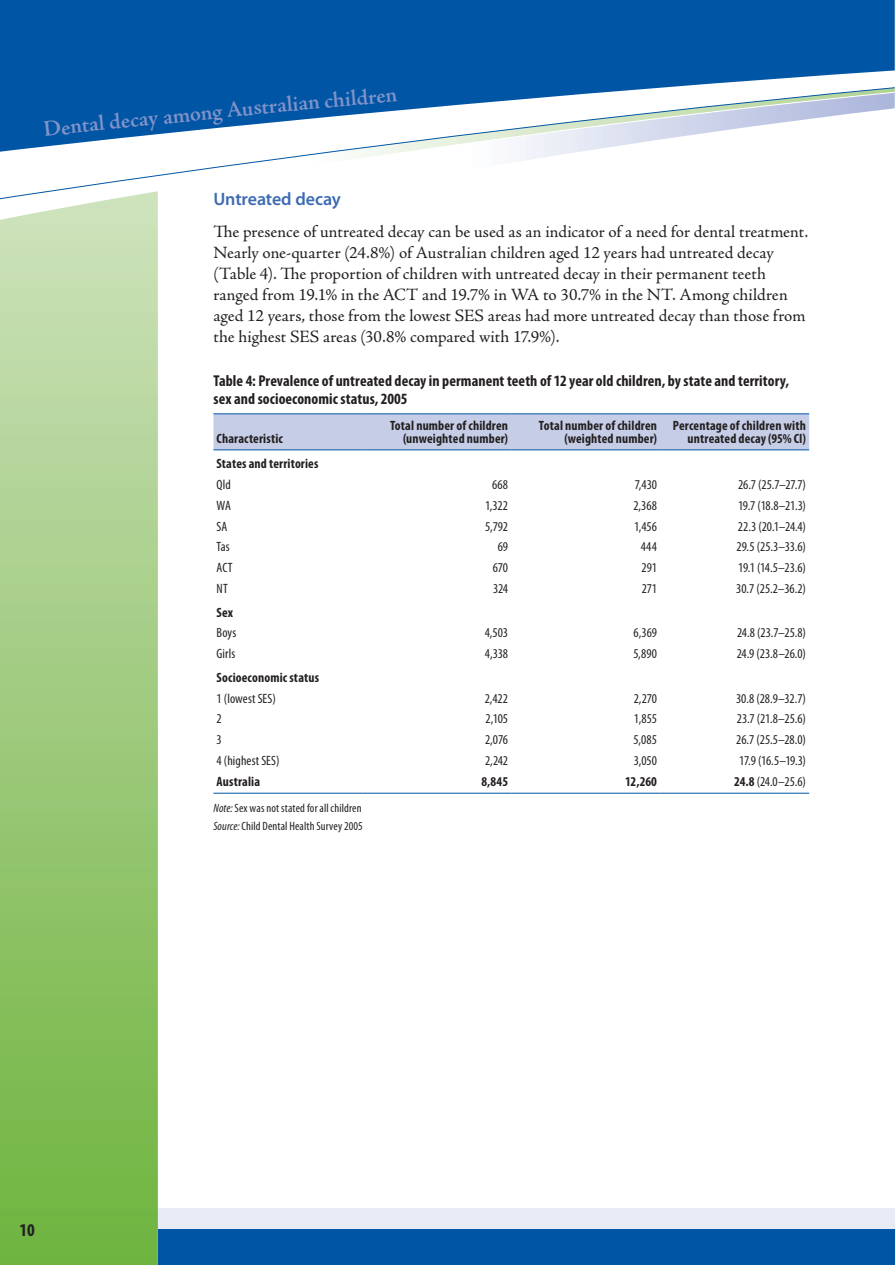
<style>
.page{position:relative;width:895px;height:1265px;background:#fff}
.page>*{position:absolute;margin:0;border:0;box-sizing:border-box;transform-origin:0 0}
.t1{font:600 22.5px "Adobe Jenson Pro";color:#8193c9}
.Heading_2{font:600 18px "Myriad Pro";letter-spacing:-.01em;color:#3d6bb3}
.t2{font:700 condensed 18px "Myriad Pro";color:#231f20}
.Body_text{font:17.25px/21px "Adobe Jenson Pro";color:#231f20}
.Table_title{font:700 condensed 15.75px/18px "Myriad Pro";letter-spacing:.005em;color:#231f20}
.Text_RIGHT{font:condensed 13.5px "Myriad Pro";color:#231f20}
.Text_RIGHT-2{font:700 condensed 13.5px/13px "Myriad Pro";letter-spacing:.01em;color:#231f20;text-align:right}
.Text_LEFT{font:700 condensed 13.5px "Myriad Pro";letter-spacing:.01em;color:#231f20}
.Text_LEFT-2{font:condensed 13.5px "Myriad Pro";letter-spacing:.005em;color:#231f20}
.Table_notes{font:condensed 12px "Myriad Pro";letter-spacing:.01em;color:#231f20}
.Table_source{font:condensed 12px "Myriad Pro";letter-spacing:.01em;color:#231f20}
.s1{font-weight:700}
.s2{font-style:italic}
</style>
<div class="page">
<svg style="left:894px;top:1208px;width:1px;height:21px"></svg>
<hr style="left:894px;top:1229px;width:1px;height:35px;background:#0155a5">
<div style="left:158px;top:1207px;width:736px;height:22px;background:#e8eaf5"></div>
<div style="left:158px;top:1229px;width:736px;height:35px;background:#0155a5"></div>
<svg style="left:0;top:224px;width:158px;height:1040px;background:#9cc97a"></svg>
<div style="left:0;top:0;width:893px;height:87px;background:#0155a5"></div>
<svg style="left:0;top:203px;width:158px;height:21px"></svg>
<svg style="left:0;top:87px;width:893px;height:116px"></svg>
<div style="left:213px;top:414px;width:596px;height:35px;background:#c6cde7"></div>
<hr style="left:213px;top:413px;width:149px;height:1px;background:#0155a5">
<hr style="left:362px;top:413px;width:149px;height:1px;background:#0155a5">
<hr style="left:511px;top:413px;width:149px;height:1px;background:#0155a5">
<hr style="left:660px;top:413px;width:149px;height:1px;background:#0155a5">
<hr style="left:213px;top:449px;width:149px;height:1px;background:#0155a5">
<hr style="left:362px;top:449px;width:149px;height:1px;background:#0155a5">
<hr style="left:511px;top:449px;width:149px;height:1px;background:#0155a5">
<hr style="left:660px;top:449px;width:149px;height:1px;background:#0155a5">
<hr style="left:213px;top:792px;width:149px;height:1px;background:#0155a5">
<hr style="left:362px;top:792px;width:149px;height:1px;background:#0155a5">
<hr style="left:511px;top:792px;width:149px;height:1px;background:#0155a5">
<hr style="left:660px;top:792px;width:149px;height:1px;background:#0155a5">
<svg style="left:893px;top:0;width:2px;height:109px"></svg>
<h1 class="t1" style="left:276px;top:92px;width:128px;rotate:-5deg">DDDDD DDDDDDDD</h1>
<h1 class="t1" style="left:42px;top:116px;width:245px;rotate:-6deg">D DDDDDDDDDD DD DDD D DDDD</h1>
<p class="Heading_2" style="left:213px;top:187px;width:129px">Untreated decay</p>
<p class="Body_text" style="left:213px;top:221px;width:596px">The presence of untreated decay can be used as an indicator of a need for dental treatment.<br>Nearly one-quarter (24.8%) of Australian children aged 12 years had untreated decay (Table 4). The proportion of children with untreated decay in their permanent teeth ranged from 19.1% in the ACT and 19.7% in WA to 30.7% in the NT. Among children aged 12 years, those from the lowest SES areas had more untreated decay than those from the highest SES areas (30.8% compared with 17.9%).</p>
<p class="Table_title" style="left:213px;top:371px;width:577px">Table 4: Prevalence of untreated decay in permanent teeth of 12 year old children, by state and territory, sex and socioeconomic status, 2005</p>
<p class="Text_LEFT" style="left:216px;top:430px;width:68px">Characteristic</p>
<p class="Text_RIGHT-2" style="left:390px;top:419px;width:119px">Total number of children (unweighted number)</p>
<p class="Text_RIGHT-2" style="left:539px;top:419px;width:119px">Total number of children (weighted number)</p>
<p class="Text_RIGHT-2" style="left:672px;top:419px;width:134px">Percentage of children with untreated decay (95% CI)</p>
<p class="Text_LEFT" style="left:216px;top:455px;width:103px">States and territories</p>
<p class="Text_LEFT-2" style="left:216px;top:476px;width:16px">Qld</p>
<p class="Text_RIGHT" style="left:492px;top:476px;width:18px">668</p>
<p class="Text_RIGHT" style="left:634px;top:476px;width:24px">7,430</p>
<p class="Text_RIGHT" style="left:737px;top:476px;width:69px">26.7 (25.7–27.7)</p>
<p class="Text_LEFT-2" style="left:216px;top:497px;width:16px">WA</p>
<p class="Text_RIGHT" style="left:485px;top:497px;width:24px">1,322</p>
<p class="Text_RIGHT" style="left:633px;top:497px;width:25px">2,368</p>
<p class="Text_RIGHT" style="left:738px;top:497px;width:69px">19.7 (18.8–21.3)</p>
<p class="Text_LEFT-2" style="left:216px;top:518px;width:12px">SA</p>
<p class="Text_RIGHT" style="left:485px;top:518px;width:24px">5,792</p>
<p class="Text_RIGHT" style="left:634px;top:518px;width:24px">1,456</p>
<p class="Text_RIGHT" style="left:737px;top:518px;width:70px">22.3 (20.1–24.4)</p>
<p class="Text_LEFT-2" style="left:216px;top:538px;width:15px">Tas</p>
<p class="Text_RIGHT" style="left:497px;top:538px;width:12px">69</p>
<p class="Text_RIGHT" style="left:640px;top:538px;width:18px">444</p>
<p class="Text_RIGHT" style="left:736px;top:538px;width:71px">29.5 (25.3–33.6)</p>
<p class="Text_LEFT-2" style="left:216px;top:559px;width:17px">ACT</p>
<p class="Text_RIGHT" style="left:492px;top:559px;width:17px">670</p>
<p class="Text_RIGHT" style="left:641px;top:559px;width:17px">291</p>
<p class="Text_RIGHT" style="left:738px;top:559px;width:69px">19.1 (14.5–23.6)</p>
<p class="Text_LEFT-2" style="left:216px;top:580px;width:13px">NT</p>
<p class="Text_RIGHT" style="left:493px;top:580px;width:16px">324</p>
<p class="Text_RIGHT" style="left:641px;top:580px;width:17px">271</p>
<p class="Text_RIGHT" style="left:736px;top:580px;width:71px">30.7 (25.2–36.2)</p>
<p class="Text_LEFT" style="left:216px;top:603px;width:18px">Sex</p>
<p class="Text_LEFT-2" style="left:216px;top:624px;width:21px">Boys</p>
<p class="Text_RIGHT" style="left:484px;top:624px;width:25px">4,503</p>
<p class="Text_RIGHT" style="left:633px;top:624px;width:25px">6,369</p>
<p class="Text_RIGHT" style="left:737px;top:624px;width:70px">24.8 (23.7–25.8)</p>
<p class="Text_LEFT-2" style="left:216px;top:645px;width:20px">Girls</p>
<p class="Text_RIGHT" style="left:485px;top:645px;width:25px">4,338</p>
<p class="Text_RIGHT" style="left:633px;top:645px;width:25px">5,890</p>
<p class="Text_RIGHT" style="left:736px;top:645px;width:71px">24.9 (23.8–26.0)</p>
<p class="Text_LEFT" style="left:216px;top:668px;width:104px">Socioeconomic status</p>
<p class="Text_LEFT-2" style="left:216px;top:690px;width:61px">1 (lowest SES)</p>
<p class="Text_RIGHT" style="left:484px;top:690px;width:25px">2,422</p>
<p class="Text_RIGHT" style="left:633px;top:690px;width:25px">2,270</p>
<p class="Text_RIGHT" style="left:735px;top:690px;width:71px">30.8 (28.9–32.7)</p>
<p class="Text_LEFT-2" style="left:216px;top:710px;width:7px">2</p>
<p class="Text_RIGHT" style="left:485px;top:710px;width:24px">2,105</p>
<p class="Text_RIGHT" style="left:633px;top:710px;width:25px">1,855</p>
<p class="Text_RIGHT" style="left:736px;top:710px;width:71px">23.7 (21.8–25.6)</p>
<p class="Text_LEFT-2" style="left:216px;top:731px;width:7px">3</p>
<p class="Text_RIGHT" style="left:485px;top:731px;width:25px">2,076</p>
<p class="Text_RIGHT" style="left:633px;top:731px;width:25px">5,085</p>
<p class="Text_RIGHT" style="left:736px;top:731px;width:71px">26.7 (25.5–28.0)</p>
<p class="Text_LEFT-2" style="left:216px;top:752px;width:64px">4 (highest SES)</p>
<p class="Text_RIGHT" style="left:485px;top:752px;width:25px">2,242</p>
<p class="Text_RIGHT" style="left:633px;top:752px;width:25px">3,050</p>
<p class="Text_RIGHT" style="left:739px;top:752px;width:68px">17.9 (16.5–19.3)</p>
<p class="Text_LEFT" style="left:216px;top:772px;width:45px">Australia</p>
<p class="Text_RIGHT-2" style="left:481px;top:774px;width:28px">8,845</p>
<p class="Text_RIGHT-2" style="left:625px;top:774px;width:33px">12,260</p>
<p class="Text_RIGHT" style="left:733px;top:773px;width:73px"><span class="s1">24.8</span> (24.0–25.6)</p>
<p class="Table_notes" style="left:213px;top:800px;width:150px"><span class="s2">Note:</span> Sex was not stated for all children</p>
<p class="Table_source" style="left:213px;top:819px;width:151px"><span class="s2">Source:</span> Child Dental Health Survey 2005</p>
<p class="t2" style="left:19px;top:1218px;width:17px">10</p>
</div>
